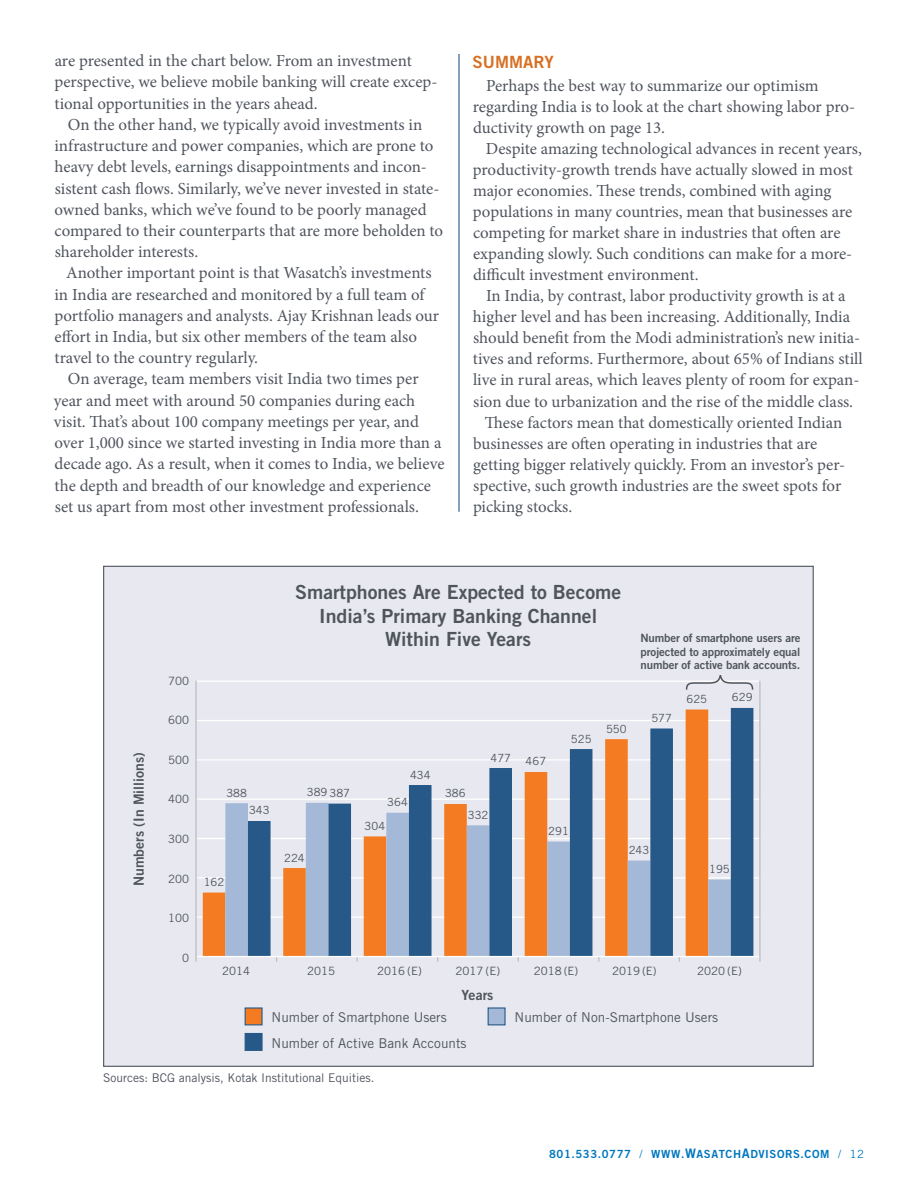
<style>
.page{position:relative;width:918px;height:1188px;background:#fff}
.page>*{position:absolute;margin:0;border:0;box-sizing:border-box;transform-origin:0 0}
.t1{font:19.5px/23.4px "Trade Gothic Bold Two";color:#4f545d;text-align:center}
.t2{font:16.8px/21.1px "Minion Pro";letter-spacing:-.005em;color:#4f545d}
.t3{font:16.8px "Trade Gothic Bold Two";color:#d77023}
.t4{font:13.95px "Trade Gothic Bold Two";color:#4f545d}
.t5{font:13.5px "Trade Gothic";color:#4f545d}
.t6{font:12px "Trade Gothic";color:#4f545d}
.t7{font:11.4px/13.8px "Trade Gothic Bold Two";letter-spacing:-.01em;color:#4f545d;text-align:justify}
.t8{font:11.4px "Trade Gothic";color:#4f545d}
.t9{font:11.25px "Trade Gothic";color:#4f545d}
.t10{font:11.25px "Trade Gothic Bold Two";letter-spacing:.05em;color:#0077bf}
.s1{font-family:"Trade Gothic"}
.s2{font-size:13.2px}
</style>
<div class="page">
<hr style="left:458px;top:54px;width:2px;height:458px;background:#265988">
<div style="left:103px;top:566px;width:711px;height:501px;background:#e8e9f0;border:1px solid #4f545d"></div>
<hr style="left:196px;top:917px;width:565px;height:1px;background:#fff">
<hr style="left:196px;top:799px;width:565px;height:1px;background:#fff">
<hr style="left:196px;top:720px;width:565px;height:1px;background:#fff">
<hr style="left:196px;top:759px;width:565px;height:2px;background:#fff">
<hr style="left:196px;top:681px;width:565px;height:1px;background:#fff">
<hr style="left:196px;top:877px;width:565px;height:2px;background:#fff">
<hr style="left:196px;top:838px;width:565px;height:1px;background:#fff">
<div style="left:686px;top:710px;width:22px;height:247px;background:#f47b21"></div>
<div style="left:708px;top:880px;width:23px;height:77px;background:#a4b9d7"></div>
<div style="left:731px;top:708px;width:22px;height:249px;background:#265988"></div>
<div style="left:203px;top:893px;width:22px;height:64px;background:#f47b21"></div>
<div style="left:225px;top:803px;width:23px;height:154px;background:#a4b9d7"></div>
<div style="left:248px;top:821px;width:23px;height:136px;background:#265988"></div>
<div style="left:283px;top:868px;width:23px;height:89px;background:#f47b21"></div>
<div style="left:306px;top:803px;width:22px;height:154px;background:#a4b9d7"></div>
<div style="left:328px;top:804px;width:23px;height:153px;background:#265988"></div>
<div style="left:364px;top:836px;width:22px;height:121px;background:#f47b21"></div>
<div style="left:386px;top:813px;width:23px;height:144px;background:#a4b9d7"></div>
<div style="left:409px;top:785px;width:23px;height:172px;background:#265988"></div>
<div style="left:444px;top:804px;width:23px;height:153px;background:#f47b21"></div>
<div style="left:467px;top:825px;width:22px;height:132px;background:#a4b9d7"></div>
<div style="left:489px;top:768px;width:23px;height:189px;background:#265988"></div>
<div style="left:525px;top:772px;width:22px;height:185px;background:#f47b21"></div>
<div style="left:547px;top:842px;width:23px;height:115px;background:#a4b9d7"></div>
<div style="left:570px;top:749px;width:22px;height:208px;background:#265988"></div>
<div style="left:605px;top:739px;width:23px;height:218px;background:#f47b21"></div>
<div style="left:628px;top:861px;width:22px;height:96px;background:#a4b9d7"></div>
<div style="left:650px;top:728px;width:23px;height:229px;background:#265988"></div>
<div style="left:245px;top:1007px;width:18px;height:18px;background:#f47b21"></div>
<div style="left:488px;top:1007px;width:18px;height:18px;background:#a4b9d7;border:1px solid #265988"></div>
<div style="left:245px;top:1033px;width:18px;height:18px;background:#265988;border:1px solid #265988"></div>
<hr style="left:196px;top:956px;width:565px;height:1px;background:#fff">
<hr style="left:759px;top:681px;width:2px;height:276px;background:#bcbdc0">
<hr style="left:195px;top:681px;width:2px;height:276px;background:#bcbdc0">
<svg style="left:685px;top:675px;width:69px;height:15px"></svg>
<p class="t2" style="left:54px;top:50px;width:384px">are presented in the chart below. From an investment perspective, we believe mobile banking will create excep&shy;tional opportunities in the years ahead.</p>
<p class="t2" style="left:54px;top:114px;width:390px;text-indent:13px">On the other hand, we typically avoid investments in infrastructure and power companies, which are prone to heavy debt levels, earnings disappointments and incon&shy;sistent cash flows. Similarly, we’ve never invested in state&shy;owned banks, which we’ve found to be poorly managed compared to their counterparts that are more beholden to shareholder interests.</p>
<p class="t2" style="left:54px;top:263px;width:386px;text-indent:12px">Another important point is that Wasatch’s investments in India are researched and monitored by a full team of portfolio managers and analysts. Ajay Krishnan leads our effort in India, but six other members of the team also travel to the country regularly.</p>
<p class="t2" style="left:54px;top:369px;width:392px;text-indent:14px">On average, team members visit India two times per year and meet with around 50 companies during each visit. That’s about 100 company meetings per year, and over 1,000 since we started investing in India more than a decade ago. As a result, when it comes to India, we believe the depth and breadth of our knowledge and experience set us apart from most other investment professionals.</p>
<p class="t3" style="left:473px;top:51px;width:83px">SUMMARY</p>
<p class="t2" style="left:473px;top:75px;width:384px;text-indent:13px">Perhaps the best way to summarize our optimism regarding India is to look at the chart showing labor pro&shy;ductivity growth on page 13.</p>
<p class="t2" style="left:473px;top:138px;width:391px;text-indent:13px">Despite amazing technological advances in recent years, productivity-growth trends have actually slowed in most major economies. These trends, combined with aging populations in many countries, mean that businesses are competing for market share in industries that often are expanding slowly. Such conditions can make for a more&shy;difficult investment environment.</p>
<p class="t2" style="left:486px;top:285px;width:361px">In India, by contrast, labor productivity growth is at a</p>
<p class="t2" style="left:473px;top:306px;width:379px">higher level and has been increasing. Additionally, India</p>
<p class="t2" style="left:473px;top:328px;width:389px">should benefit from the Modi administration’s new initia-</p>
<p class="t2" style="left:473px;top:349px;width:391px">tives and reforms. Furthermore, about 65% of Indians still</p>
<p class="t2" style="left:473px;top:370px;width:388px">live in rural areas, which leaves plenty of room for expan-</p>
<p class="t2" style="left:473px;top:391px;width:381px">sion due to urbanization and the rise of the middle class.</p>
<p class="t2" style="left:485px;top:412px;width:359px">These factors mean that domestically oriented Indian</p>
<p class="t2" style="left:473px;top:433px;width:346px">businesses are often operating in industries that are</p>
<p class="t2" style="left:473px;top:454px;width:374px">getting bigger relatively quickly. From an investor’s per-</p>
<p class="t2" style="left:473px;top:475px;width:370px">spective, such growth industries are the sweet spots for</p>
<p class="t2" style="left:473px;top:496px;width:101px">picking stocks.</p>
<p class="t4" style="left:130px;top:886px;width:135px;rotate:-90deg">Numbers (In Millions)</p>
<p class="t8" style="left:168px;top:674px;width:23px">700</p>
<p class="t8" style="left:168px;top:713px;width:23px">600</p>
<p class="t8" style="left:168px;top:753px;width:23px">500</p>
<p class="t8" style="left:168px;top:792px;width:23px">400</p>
<p class="t8" style="left:168px;top:832px;width:23px">300</p>
<p class="t8" style="left:168px;top:872px;width:23px">200</p>
<p class="t8" style="left:168px;top:911px;width:23px">100</p>
<p class="t8" style="left:182px;top:951px;width:9px">0</p>
<p class="t9" style="left:226px;top:786px;width:22px">388</p>
<p class="t9" style="left:204px;top:875px;width:22px">162</p>
<p class="t9" style="left:249px;top:804px;width:22px">343</p>
<p class="t1" style="left:295px;top:580px;width:328px">Smartphones Are Expected to Become<br>India’s Primary Banking Channel<br>Within Five Years</p>
<p class="t9" style="left:307px;top:786px;width:45px">389 387</p>
<p class="t9" style="left:410px;top:768px;width:22px">434</p>
<p class="t9" style="left:387px;top:795px;width:22px">364</p>
<p class="t9" style="left:365px;top:819px;width:22px">304</p>
<p class="t9" style="left:445px;top:787px;width:22px">386</p>
<p class="t9" style="left:490px;top:751px;width:22px">477</p>
<p class="t9" style="left:526px;top:755px;width:22px">467</p>
<p class="t9" style="left:468px;top:808px;width:22px">332</p>
<p class="t9" style="left:571px;top:732px;width:22px">525</p>
<p class="t9" style="left:548px;top:824px;width:22px">291</p>
<p class="t9" style="left:606px;top:722px;width:22px">550</p>
<p class="t7" style="left:640px;top:631px;width:162px">Number of smartphone users are projected to approximately equal number of active bank accounts.</p>
<p class="t9" style="left:651px;top:711px;width:22px">577</p>
<p class="t9" style="left:687px;top:692px;width:22px">625</p>
<p class="t9" style="left:732px;top:691px;width:22px">629</p>
<p class="t9" style="left:284px;top:851px;width:22px">224</p>
<p class="t9" style="left:629px;top:843px;width:22px">243</p>
<p class="t9" style="left:709px;top:862px;width:22px">195</p>
<p class="t8" style="left:222px;top:964px;width:30px">2014</p>
<p class="t8" style="left:307px;top:964px;width:30px">2015</p>
<p class="t8" style="left:377px;top:964px;width:46px">2016 (E)</p>
<p class="t8" style="left:456px;top:964px;width:46px">2017 (E)</p>
<p class="t8" style="left:534px;top:964px;width:46px">2018 (E)</p>
<p class="t8" style="left:612px;top:964px;width:46px">2019 (E)</p>
<p class="t8" style="left:697px;top:964px;width:46px">2020 (E)</p>
<p class="t4" style="left:462px;top:986px;width:33px">Years</p>
<p class="t5" style="left:272px;top:1009px;width:177px">Number of Smartphone Users</p>
<p class="t5" style="left:515px;top:1009px;width:205px">Number of Non-Smartphone Users</p>
<p class="t5" style="left:272px;top:1035px;width:196px">Number of Active Bank Accounts</p>
<p class="t6" style="left:103px;top:1070px;width:273px">Sources: BCG analysis, Kotak Institutional Equities.</p>
<p class="t10" style="left:549px;top:1147px;width:316px">801.533.0777 <span class="s1">/</span> WWW.<span class="s2">W</span>ASATCH<span class="s2">A</span>DVISORS.COM <span class="s1">/ 12</span></p>
</div>
